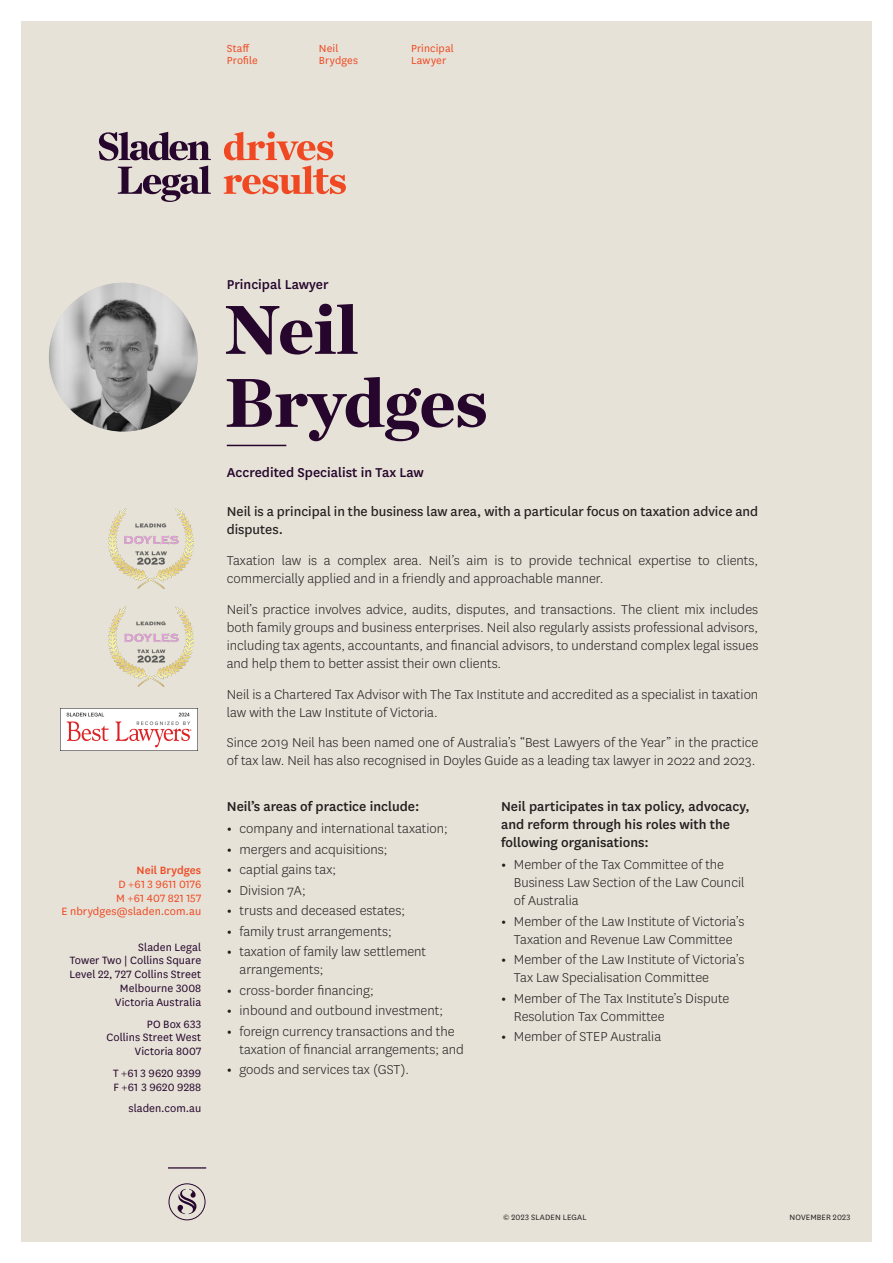
<style>
.page{position:relative;width:893px;height:1263px;background:#fff}
.page>*{position:absolute;margin:0;border:0;box-sizing:border-box;transform-origin:0 0}
.Sladen_Legal_title{font:900 70.5px "Chronicle Deck";letter-spacing:-.01em;color:#26062d}
.Sladen_Legal_body_text{font:300 15px/18px "National";color:#231f20}
.Sladen_legal_bulleted_list_header{font:500 15px/18px "National";color:#231f20}
.Sladen_Legal_body_text-2{font:15px/18px "National";color:#231f20}
.Sladen_Legal_intro_text{font:500 15px "National";color:#26062d}
.t1{font:12.3px/13.8px "National";letter-spacing:.005em;color:#26062d;text-align:right}
.t2{font:12.3px/13.8px "National";letter-spacing:.005em;color:#f04822;text-align:right}
.t3{font:12px/12.8px "National";letter-spacing:.01em;color:#f04822}
.t4{font:9px "National";letter-spacing:.02em;color:#231f20}
.s1{font-weight:500}
.s2{font-weight:600}
</style>
<div class="page">
<div style="left:21px;top:21px;width:851px;height:1221px;background:#e6e2d7"></div>
<img style="left:61px;top:709px;width:137px;height:41px">
<img style="left:109px;top:606px;width:84px;height:80px">
<img style="left:109px;top:508px;width:84px;height:80px">
<hr style="left:168px;top:1167px;width:38px;height:1px;background:#26062d">
<svg style="left:168px;top:1183px;width:38px;height:37px"></svg>
<svg style="left:99px;top:132px;width:112px;height:70px"></svg>
<svg style="left:224px;top:132px;width:122px;height:62px"></svg>
<img style="left:49px;top:283px;width:149px;height:149px;border-radius:74px">
<hr style="left:227px;top:445px;width:59px;height:1px;background:#26062d">
<p class="t3" style="left:227px;top:41px;width:32px">Staff<br>Profile</p>
<p class="t3" style="left:319px;top:41px;width:41px">Neil<br>Brydges</p>
<p class="t3" style="left:411px;top:41px;width:44px">Principal<br>Lawyer</p>
<p class="t2" style="left:62px;top:863px;width:141px"><span class="s1">Neil Brydges<br></span>D +61 3 9611 0176<br>M +61 407 821 157<br>E nbrydges@sladen.com.au</p>
<p class="t1" style="left:69px;top:939px;width:133px">Sladen Legal<br>Tower Two | Collins Square<br>Level 22, 727 Collins Street<br>Melbourne 3008<br>Victoria Australia</p>
<p class="t1" style="left:106px;top:1016px;width:96px">PO Box 633<br>Collins Street West<br>Victoria 8007</p>
<p class="t1" style="left:113px;top:1065px;width:90px;text-align:left">T +61 3 9620 9399<br>F +61 3 9620 9288</p>
<p class="t1" style="left:129px;top:1101px;width:74px">sladen.com.au</p>
<p class="Sladen_Legal_intro_text" style="left:227px;top:275px;width:103px">Principal Lawyer</p>
<p class="Sladen_Legal_title" style="left:224px;top:272px;width:136px">Neil</p>
<p class="Sladen_Legal_title" style="left:225px;top:345px;width:264px">Brydges</p>
<p class="Sladen_Legal_intro_text" style="left:227px;top:462px;width:199px">Accredited Specialist in Tax Law</p>
<p class="Sladen_Legal_body_text-2" style="left:227px;top:502px;width:533px">Neil is a principal in the business law area, with a particular focus on taxation advice and disputes.</p>
<p class="Sladen_Legal_body_text" style="left:227px;top:551px;width:533px">Taxation law is a complex area. Neil’s aim is to provide technical expertise to clients, commercially applied and in a friendly and approachable manner.</p>
<p class="Sladen_Legal_body_text" style="left:227px;top:600px;width:533px;text-align:justify">Neil’s practice involves advice, audits, disputes, and transactions. The client mix includes both family groups and business enterprises. Neil also regularly assists professional advisors, including tax agents, accountants, and financial advisors, to understand complex legal issues and help them to better assist their own clients.</p>
<p class="Sladen_Legal_body_text" style="left:227px;top:685px;width:533px">Neil is a Chartered Tax Advisor with The Tax Institute and accredited as a specialist in taxation law with the Law Institute of Victoria.</p>
<p class="Sladen_Legal_body_text" style="left:227px;top:733px;width:533px">Since 2019 Neil has been named one of Australia’s “Best Lawyers of the Year” in the practice of tax law. Neil has also recognised in Doyles Guide as a leading tax lawyer in 2022 and 2023.</p>
<p class="Sladen_legal_bulleted_list_header" style="left:227px;top:796px;width:194px">Neil’s areas of practice include:</p>
<p class="Sladen_Legal_body_text" style="left:227px;top:819px;width:223px"><span class="s2">•</span> company and international taxation;</p>
<p class="Sladen_Legal_body_text" style="left:227px;top:839px;width:162px"><span class="s2">•</span> mergers and acquisitions;</p>
<p class="Sladen_Legal_body_text" style="left:227px;top:860px;width:111px"><span class="s2">•</span> captial gains tax;</p>
<p class="Sladen_Legal_body_text" style="left:227px;top:880px;width:81px"><span class="s2">•</span> Division 7A;</p>
<p class="Sladen_Legal_body_text" style="left:227px;top:901px;width:180px"><span class="s2">•</span> trusts and deceased estates;</p>
<p class="Sladen_Legal_body_text" style="left:227px;top:922px;width:167px"><span class="s2">•</span> family trust arrangements;</p>
<p class="Sladen_Legal_body_text" style="left:240px;top:942px;width:188px;text-indent:-13px"><span class="s2">•</span> taxation of family law settlement arrangements;</p>
<p class="Sladen_Legal_body_text" style="left:227px;top:981px;width:148px"><span class="s2">•</span> cross-border financing;</p>
<p class="Sladen_Legal_body_text" style="left:227px;top:1001px;width:218px"><span class="s2">•</span> inbound and outbound investment;</p>
<p class="Sladen_Legal_body_text" style="left:240px;top:1022px;width:226px;text-indent:-13px"><span class="s2">•</span> foreign currency transactions and the taxation of financial arrangements; and</p>
<p class="Sladen_Legal_body_text" style="left:227px;top:1060px;width:184px"><span class="s2">•</span> goods and services tax (GST).</p>
<p class="Sladen_legal_bulleted_list_header" style="left:501px;top:796px;width:250px">Neil participates in tax policy, advocacy, and reform through his roles with the following organisations:</p>
<p class="Sladen_Legal_body_text" style="left:514px;top:855px;width:232px;text-indent:-13px"><span class="s2">•</span> Member of the Tax Committee of the<br>Business Law Section of the Law Council of Australia</p>
<p class="Sladen_Legal_body_text" style="left:501px;top:911px;width:245px;text-align:center"><span class="s2">•</span> Member of the Law Institute of Victoria’s<br>Taxation and Revenue Law Committee</p>
<p class="Sladen_Legal_body_text" style="left:514px;top:950px;width:232px;text-indent:-13px"><span class="s2">•</span> Member of the Law Institute of Victoria’s<br>Tax Law Specialisation Committee</p>
<p class="Sladen_Legal_body_text" style="left:514px;top:988px;width:217px;text-indent:-13px"><span class="s2">•</span> Member of The Tax Institute’s Dispute<br>Resolution Tax Committee</p>
<p class="Sladen_Legal_body_text" style="left:501px;top:1027px;width:162px"><span class="s2">•</span> Member of STEP Australia</p>
<p class="t4" style="left:503px;top:1212px;width:85px">© 2023 SLADEN LEGAL</p>
<p class="t4" style="left:789px;top:1212px;width:62px">NOVEMBER 2023</p>
</div>
